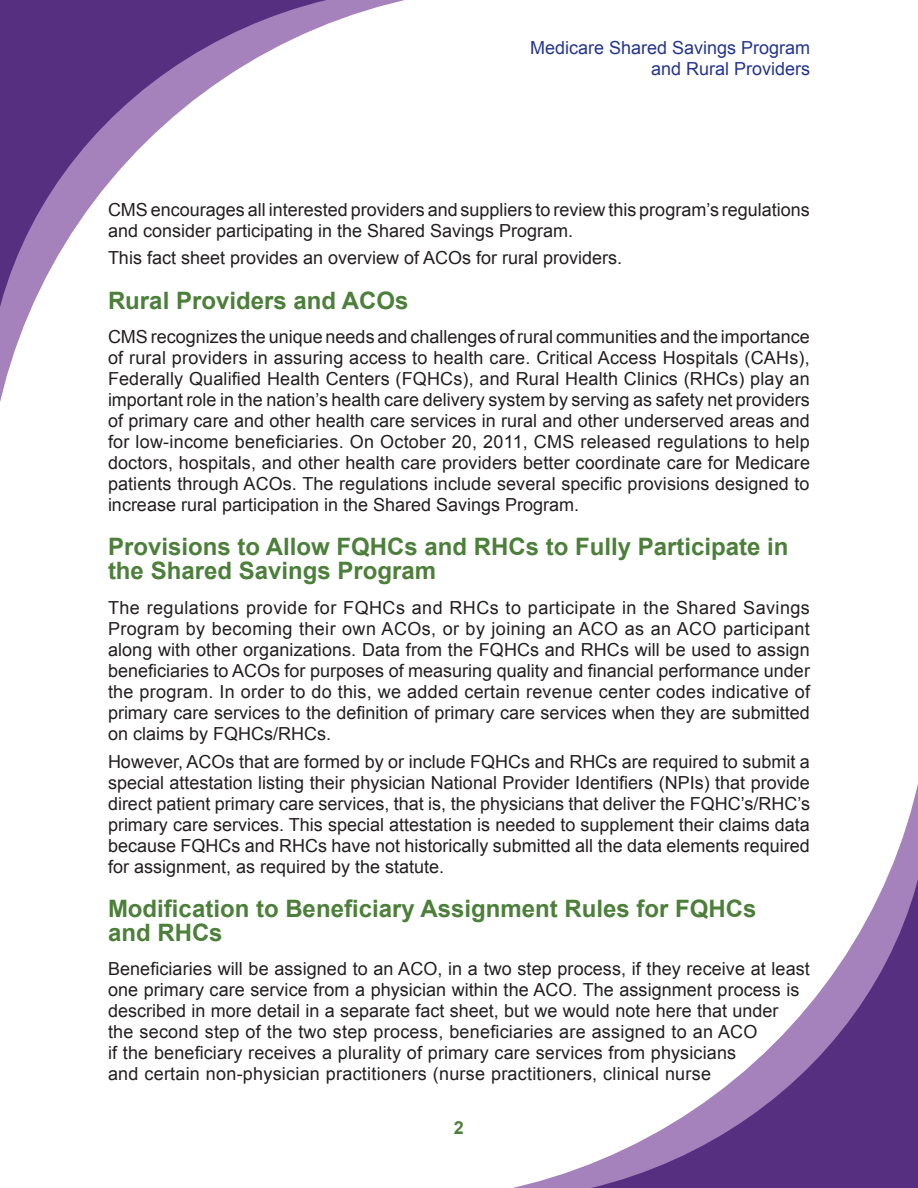
<style>
.page{position:relative;width:918px;height:1188px;background:#fff}
.page>*{position:absolute;margin:0;border:0;box-sizing:border-box;transform-origin:0 0}
.t1{font:700 24px/24px "Arial";color:#4c803a}
.t2{font:18px/21px "Arial";color:#231f20;text-align:justify}
.t3{font:18px/21px "Arial";color:#25358f;text-align:right}
.t4{font:700 18px "Arial";color:#4c803a}
</style>
<div class="page">
<svg style="left:0;top:0;width:405px;height:402px"></svg>
<svg style="left:513px;top:784px;width:405px;height:404px"></svg>
<p class="t3" style="left:530px;top:37px;width:282px">Medicare Shared Savings Program and Rural Providers</p>
<p class="t2" style="left:108px;top:199px;width:703px">CMS encourages all interested providers and suppliers to review this program’s regulations and consider participating in the Shared Savings Program.</p>
<p class="t2" style="left:108px;top:248px;width:516px">This fact sheet provides an overview of ACOs for rural providers.</p>
<h2 class="t1" style="left:108px;top:289px;width:302px">Rural Providers and ACOs</h2>
<p class="t2" style="left:108px;top:326px;width:704px">CMS recognizes the unique needs and challenges of rural communities and the importance of rural providers in assuring access to health care. Critical Access Hospitals (CAHs), Federally Qualified Health Centers (FQHCs), and Rural Health Clinics (RHCs) play an important role in the nation’s health care delivery system by serving as safety net providers of primary care and other health care services in rural and other underserved areas and for low-income beneficiaries. On October 20, 2011, CMS released regulations to help doctors, hospitals, and other health care providers better coordinate care for Medicare patients through ACOs. The regulations include several specific provisions designed to increase rural participation in the Shared Savings Program.</p>
<h2 class="t1" style="left:108px;top:536px;width:682px">Provisions to Allow FQHCs and RHCs to Fully Participate in the Shared Savings Program</h2>
<p class="t2" style="left:108px;top:597px;width:704px">The regulations provide for FQHCs and RHCs to participate in the Shared Savings Program by becoming their own ACOs, or by joining an ACO as an ACO participant along with other organizations. Data from the FQHCs and RHCs will be used to assign beneficiaries to ACOs for purposes of measuring quality and financial performance under the program. In order to do this, we added certain revenue center codes indicative of primary care services to the definition of primary care services when they are submitted on claims by FQHCs/RHCs.</p>
<p class="t2" style="left:108px;top:751px;width:704px">However, ACOs that are formed by or include FQHCs and RHCs are required to submit a special attestation listing their physician National Provider Identifiers (NPIs) that provide direct patient primary care services, that is, the physicians that deliver the FQHC’s/RHC’s primary care services. This special attestation is needed to supplement their claims data because FQHCs and RHCs have not historically submitted all the data elements required for assignment, as required by the statute.</p>
<h2 class="t1" style="left:108px;top:897px;width:650px">Modification to Beneficiary Assignment Rules for FQHCs and RHCs</h2>
<p class="t2" style="left:108px;top:959px;width:703px;text-align:left">Beneficiaries will be assigned to an ACO, in a two step process, if they receive at least one primary care service from a physician within the ACO. The assignment process is described in more detail in a separate fact sheet, but we would note here that under<br>the second step of the two step process, beneficiaries are assigned to an ACO<br>if the beneficiary receives a plurality of primary care services from physicians<br>and certain non-physician practitioners (nurse practitioners, clinical nurse</p>
<p class="t4" style="left:454px;top:1115px;width:12px">2</p>
</div>
